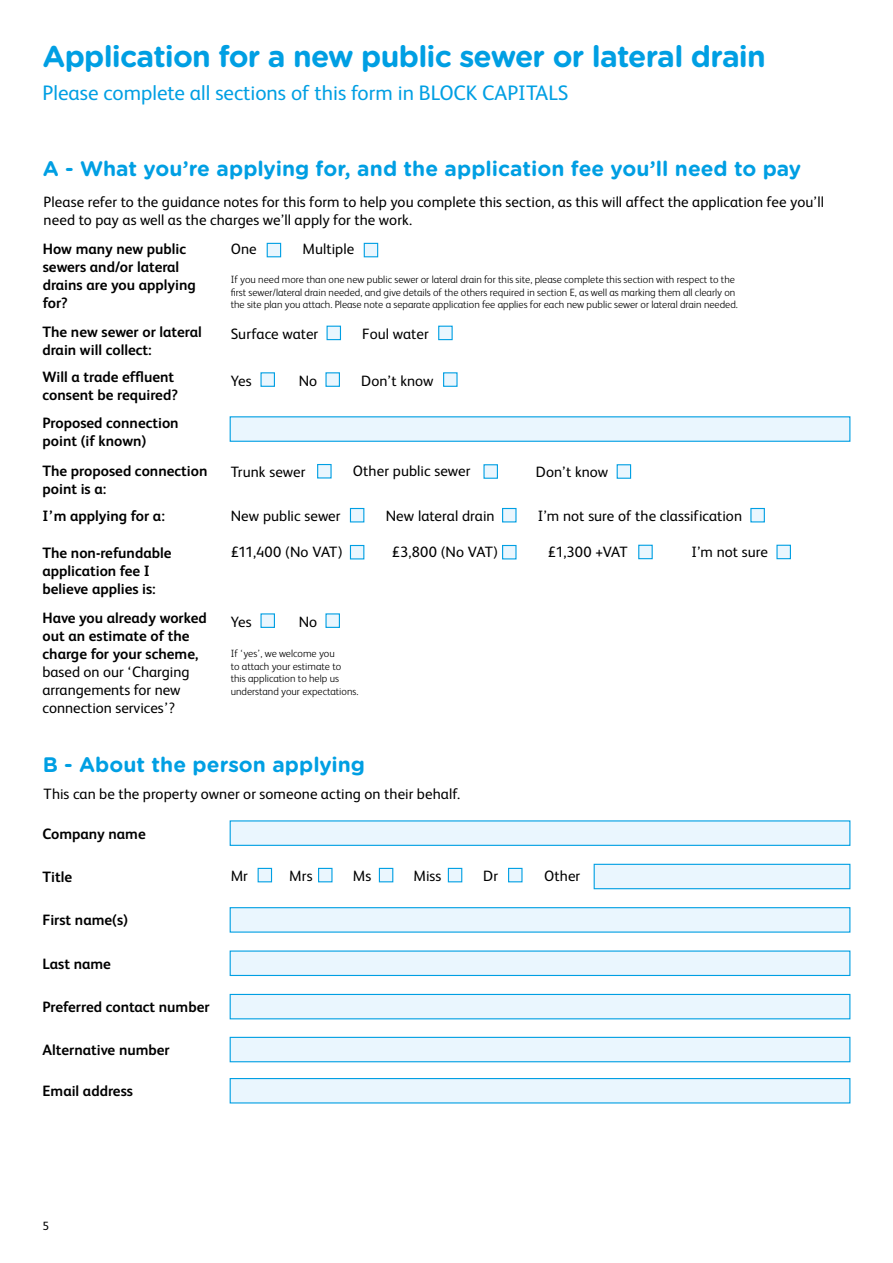
<style>
.page{position:relative;width:893px;height:1263px;background:#fff}
.page>*{position:absolute;margin:0;border:0;box-sizing:border-box;transform-origin:0 0}
.t1{font:700 30px "Gotham Rounded";letter-spacing:-.03em;color:#009fe3}
.t2{font:700 21px "Gotham Rounded";color:#009fe3}
.t3{font:21px "FS Albert";color:#009fe3}
.t4{font:15px/18px "FS Albert";letter-spacing:.005em;color:#000}
.t5{font:700 15px/18px "FS Albert";color:#000}
.t6{font:15px "FS Albert";letter-spacing:-.015em;color:#000}
.t7{font:12px "FS Albert";color:#000}
.t8{font:300 10.5px/12.6px "FS Albert";color:#000}
</style>
<div class="page">
<div style="left:230px;top:416px;width:620px;height:26px;background:#eaf6fe;border:1px solid #009fe3"></div>
<div style="left:327px;top:326px;width:14px;height:14px;background:#eaf6fe;border:1px solid #009fe3"></div>
<div style="left:267px;top:243px;width:14px;height:14px;background:#eaf6fe;border:1px solid #009fe3"></div>
<div style="left:364px;top:243px;width:14px;height:14px;background:#eaf6fe;border:1px solid #009fe3"></div>
<div style="left:317px;top:464px;width:15px;height:14px;background:#eaf6fe;border:1px solid #009fe3"></div>
<div style="left:350px;top:508px;width:14px;height:14px;background:#eaf6fe;border:1px solid #009fe3"></div>
<div style="left:350px;top:545px;width:14px;height:14px;background:#eaf6fe;border:1px solid #009fe3"></div>
<div style="left:502px;top:545px;width:15px;height:14px;background:#eaf6fe;border:1px solid #009fe3"></div>
<div style="left:638px;top:545px;width:15px;height:14px;background:#eaf6fe;border:1px solid #009fe3"></div>
<div style="left:776px;top:545px;width:15px;height:14px;background:#eaf6fe;border:1px solid #009fe3"></div>
<div style="left:260px;top:372px;width:15px;height:15px;background:#eaf6fe;border:1px solid #009fe3"></div>
<div style="left:260px;top:613px;width:15px;height:15px;background:#eaf6fe;border:1px solid #009fe3"></div>
<div style="left:438px;top:326px;width:15px;height:14px;background:#eaf6fe;border:1px solid #009fe3"></div>
<div style="left:483px;top:464px;width:15px;height:15px;background:#eaf6fe;border:1px solid #009fe3"></div>
<div style="left:502px;top:508px;width:15px;height:14px;background:#eaf6fe;border:1px solid #009fe3"></div>
<div style="left:325px;top:372px;width:15px;height:15px;background:#eaf6fe;border:1px solid #009fe3"></div>
<div style="left:325px;top:613px;width:15px;height:15px;background:#eaf6fe;border:1px solid #009fe3"></div>
<div style="left:617px;top:464px;width:14px;height:15px;background:#eaf6fe;border:1px solid #009fe3"></div>
<div style="left:750px;top:508px;width:15px;height:14px;background:#eaf6fe;border:1px solid #009fe3"></div>
<div style="left:443px;top:372px;width:15px;height:15px;background:#eaf6fe;border:1px solid #009fe3"></div>
<div style="left:258px;top:868px;width:14px;height:14px;background:#eaf6fe;border:1px solid #009fe3"></div>
<div style="left:318px;top:868px;width:15px;height:14px;background:#eaf6fe;border:1px solid #009fe3"></div>
<div style="left:379px;top:868px;width:14px;height:14px;background:#eaf6fe;border:1px solid #009fe3"></div>
<div style="left:448px;top:868px;width:14px;height:14px;background:#eaf6fe;border:1px solid #009fe3"></div>
<div style="left:508px;top:868px;width:14px;height:14px;background:#eaf6fe;border:1px solid #009fe3"></div>
<div style="left:230px;top:820px;width:620px;height:26px;background:#eaf6fe;border:1px solid #009fe3"></div>
<div style="left:230px;top:907px;width:620px;height:26px;background:#eaf6fe;border:1px solid #009fe3"></div>
<div style="left:594px;top:864px;width:256px;height:25px;background:#eaf6fe;border:1px solid #009fe3"></div>
<div style="left:230px;top:994px;width:620px;height:25px;background:#eaf6fe;border:1px solid #009fe3"></div>
<div style="left:230px;top:950px;width:620px;height:26px;background:#eaf6fe;border:1px solid #009fe3"></div>
<div style="left:230px;top:1037px;width:620px;height:25px;background:#eaf6fe;border:1px solid #009fe3"></div>
<div style="left:230px;top:1078px;width:620px;height:25px;background:#eaf6fe;border:1px solid #009fe3"></div>
<h1 class="t1" style="left:43px;top:34px;width:725px">Application for a new public sewer or lateral drain</h1>
<h2 class="t3" style="left:43px;top:79px;width:527px">Please complete all sections of this form in BLOCK CAPITALS</h2>
<h2 class="t2" style="left:43px;top:153px;width:760px">A - What you’re applying for, and the application fee you’ll need to pay</h2>
<p class="t4" style="left:44px;top:192px;width:782px">Please refer to the guidance notes for this form to help you complete this section, as this will affect the application fee you’ll need to pay as well as the charges we’ll apply for the work.</p>
<p class="t5" style="left:43px;top:240px;width:155px">How many new public sewers and/or lateral drains are you applying for?</p>
<p class="t5" style="left:43px;top:322px;width:161px">The new sewer or lateral drain will collect:</p>
<p class="t5" style="left:43px;top:367px;width:137px">Will a trade effluent consent be required?</p>
<p class="t5" style="left:43px;top:413px;width:138px">Proposed connection point (if known)</p>
<p class="t5" style="left:43px;top:461px;width:166px">The proposed connection point is a:</p>
<p class="t5" style="left:43px;top:507px;width:124px">I’m applying for a:</p>
<p class="t5" style="left:43px;top:543px;width:130px">The non-refundable application fee I believe applies is:</p>
<p class="t5" style="left:43px;top:608px;width:166px">Have you already worked out an estimate of the charge for your scheme,</p>
<p class="t4" style="left:43px;top:662px;width:149px">based on our ‘Charging arrangements for new connection services’?</p>
<p class="t4" style="left:231px;top:239px;width:27px">One</p>
<p class="t4" style="left:303px;top:239px;width:53px">Multiple</p>
<p class="t8" style="left:231px;top:273px;width:509px">If you need more than one new public sewer or lateral drain for this site, please complete this section with respect to the first sewer/lateral drain needed, and give details of the others required in section E, as well as marking them all clearly on the site plan you attach. Please note a separate application fee applies for each new public sewer or lateral drain needed.</p>
<p class="t4" style="left:231px;top:324px;width:89px">Surface water</p>
<p class="t4" style="left:362px;top:324px;width:68px">Foul water</p>
<p class="t4" style="left:231px;top:371px;width:22px">Yes</p>
<p class="t4" style="left:299px;top:371px;width:20px">No</p>
<p class="t4" style="left:361px;top:371px;width:74px">Don’t know</p>
<p class="t4" style="left:353px;top:461px;width:119px">Other public sewer</p>
<p class="t4" style="left:386px;top:506px;width:110px">New lateral drain</p>
<p class="t4" style="left:231px;top:462px;width:76px">Trunk sewer</p>
<p class="t4" style="left:231px;top:506px;width:111px">New public sewer</p>
<p class="t6" style="left:231px;top:542px;width:114px">£11,400 (No VAT)</p>
<p class="t4" style="left:392px;top:542px;width:108px">£3,800 (No VAT)</p>
<p class="t4" style="left:548px;top:542px;width:81px">£1,300 +VAT</p>
<p class="t4" style="left:691px;top:542px;width:78px">I’m not sure</p>
<p class="t4" style="left:536px;top:462px;width:74px">Don’t know</p>
<p class="t4" style="left:538px;top:506px;width:206px">I’m not sure of the classification</p>
<p class="t4" style="left:231px;top:612px;width:22px">Yes</p>
<p class="t4" style="left:299px;top:612px;width:20px">No</p>
<p class="t8" style="left:231px;top:647px;width:129px">If ‘yes’, we welcome you<br>to attach your estimate to this application to help us understand your expectations.</p>
<h2 class="t2" style="left:43px;top:750px;width:324px">B - About the person applying</h2>
<p class="t4" style="left:44px;top:784px;width:418px">This can be the property owner or someone acting on their behalf.</p>
<p class="t5" style="left:43px;top:824px;width:105px">Company name</p>
<p class="t5" style="left:43px;top:867px;width:31px">Title</p>
<p class="t5" style="left:43px;top:910px;width:87px">First name(s)</p>
<p class="t5" style="left:43px;top:954px;width:70px">Last name</p>
<p class="t4" style="left:231px;top:866px;width:19px">Mr</p>
<p class="t4" style="left:289px;top:866px;width:25px">Mrs</p>
<p class="t4" style="left:353px;top:866px;width:20px">Ms</p>
<p class="t4" style="left:414px;top:866px;width:29px">Miss</p>
<p class="t4" style="left:483px;top:866px;width:16px">Dr</p>
<p class="t4" style="left:544px;top:866px;width:38px">Other</p>
<p class="t5" style="left:43px;top:998px;width:169px">Preferred contact number</p>
<p class="t5" style="left:43px;top:1040px;width:129px">Alternative number</p>
<p class="t5" style="left:43px;top:1082px;width:92px">Email address</p>
<p class="t7" style="left:43px;top:1217px;width:8px">5</p>
</div>
